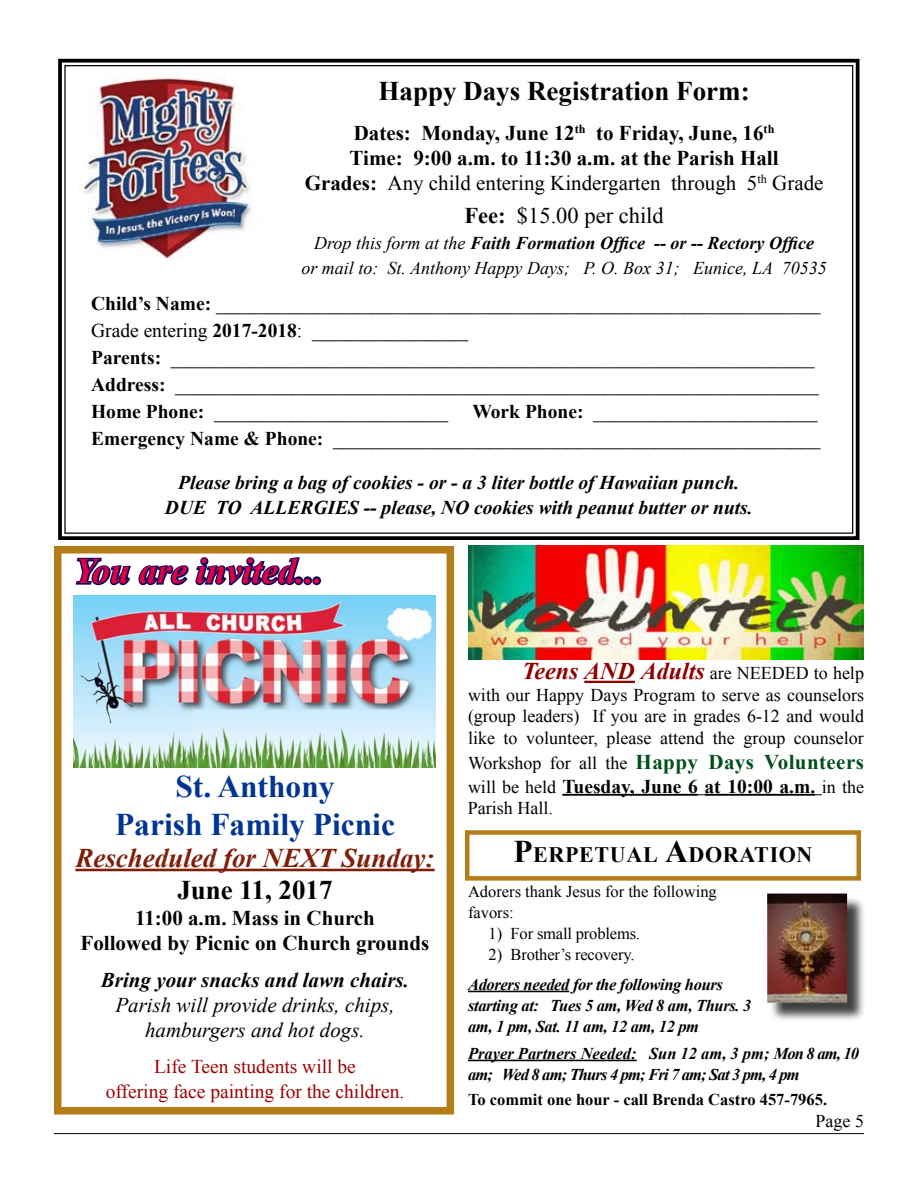
<style>
.page{position:relative;width:918px;height:1188px;background:#fff}
.page>*{position:absolute;margin:0;border:0;box-sizing:border-box;transform-origin:0 0}
.t1{font:italic 700 36px "Times New Roman";color:#df0042}
.t2{font:700 31.5px/37.8px "Times New Roman";color:#003593;text-align:center}
.t3{font:700 27px "Times New Roman";color:#000}
.t4{font:italic 700 27px "Times New Roman";color:#7f1e09}
.t5{font:22.5px "Times New Roman";color:#000}
.t6{font:700 22.05px "Times New Roman";letter-spacing:.03em;color:#000}
.t7{font:700 21px/25.2px "Times New Roman";color:#000;text-align:center}
.t8{font:italic 21px/25.2px "Times New Roman";color:#000;text-align:center}
.t9{font:700 21px "Times New Roman";letter-spacing:.02em;color:#004e1a}
.t10{font:italic 700 21px "Times New Roman";color:#000}
.t11{font:19.5px/27px "Times New Roman";color:#000}
.t12{font:italic 700 19.5px/25.5px "Times New Roman";color:#000;text-align:center}
.t13{font:19.5px/25.2px "Times New Roman";color:#9d0000;text-align:center}
.t14{font:700 19.5px "Times New Roman";color:#000}
.t15{font:18px/21.6px "Times New Roman";color:#000;text-align:justify}
.t16{font:italic 18px/25.5px "Times New Roman";color:#000;text-align:center}
.t17{font:italic 700 16.5px/21px "Times New Roman";letter-spacing:-.02em;color:#000}
.t18{font:16.5px/21px "Times New Roman";color:#000}
.t19{font:italic 700 16.5px/21px "Times New Roman";color:#000}
.t20{font:700 16.5px "Times New Roman";color:#000}
.s1{font-weight:400}
.s2{font-weight:700}
.s3{font-weight:700;font-style:italic;font-size:24px;color:#8d0000}
.s4{font-weight:400;font-size:18px;color:#000}
.s5{font-weight:400;font-size:18px}
.s6{font-size:31.5px}
</style>
<div class="page">
<hr style="left:468px;top:991px;width:101px;height:1px;background:#000">
<hr style="left:468px;top:1060px;width:169px;height:1px;background:#000">
<div style="left:54px;top:546px;width:400px;height:568px;border:8px solid #b47d19"></div>
<hr style="left:54px;top:1133px;width:810px;height:1px;background:#000">
<div style="left:769px;top:896px;width:103px;height:134px;background:#000;opacity:.75"></div>
<img style="left:767px;top:894px;width:80px;height:109px">
<div style="left:465px;top:830px;width:396px;height:51px;border:4px solid #b47d19"></div>
<svg style="left:74px;top:553px;width:250px;height:43px"></svg>
<hr style="left:75px;top:869px;width:360px;height:2px;background:#7f1e09">
<img style="left:74px;top:596px;width:361px;height:171px">
<svg style="left:58px;top:58px;width:802px;height:482px"></svg>
<img style="left:71px;top:69px;width:190px;height:198px">
<hr style="left:584px;top:681px;width:51px;height:2px;background:#8d0000">
<hr style="left:562px;top:794px;width:136px;height:2px;background:#000">
<hr style="left:705px;top:794px;width:110px;height:2px;background:#000">
<img style="left:468px;top:545px;width:396px;height:114px">
<h3 class="t3" style="left:379px;top:72px;width:373px">Happy Days Registration Form:</h3>
<p class="t7" style="left:305px;top:120px;width:520px">Dates: Monday, June 12<sup>th</sup> to Friday, June, 16<sup>th<br></sup>Time: 9:00 a.m. to 11:30 a.m. at the Parish Hall<br>Grades: <span class="s1">Any child entering Kindergarten through 5</span><sup>th</sup> <span class="s1">Grade</span></p>
<p class="t5" style="left:464px;top:201px;width:201px"><span class="s2">Fee:</span> $15.00 per child</p>
<p class="t16" style="left:301px;top:230px;width:527px">Drop this form at the <span class="s2">Faith Formation Office -- or -- Rectory Office<br></span>or mail to: St. Anthony Happy Days; P. O. Box 31; Eunice, LA 70535</p>
<p class="t11" style="left:91px;top:290px;width:731px"><span class="s2">Child’s Name:</span> ______________________________________________________________ Grade entering <span class="s2">2017-2018</span>: ________________<br><span class="s2">Parents:</span> __________________________________________________________________ <span class="s2">Address:</span> __________________________________________________________________ <span class="s2">Home Phone:</span> ________________________ <span class="s2">Work Phone:</span> _______________________ <span class="s2">Emergency Name &amp; Phone:</span> __________________________________________________</p>
<p class="t12" style="left:165px;top:469px;width:589px">Please bring a bag of cookies - or - a 3 liter bottle of Hawaiian punch.<br>DUE TO ALLERGIES -- please, NO cookies with peanut butter or nuts.</p>
<h1 class="t1" style="left:74px;top:546px;width:251px">You are invited...</h1>
<h2 class="t2" style="left:115px;top:767px;width:282px">St. Anthony<br>Parish Family Picnic</h2>
<h3 class="t4" style="left:75px;top:839px;width:361px">Rescheduled for NEXT Sunday:</h3>
<h3 class="t3" style="left:177px;top:872px;width:157px">June 11, 2017</h3>
<p class="t7" style="left:81px;top:904px;width:350px">11:00 a.m. Mass in Church<br>Followed by Picnic on Church grounds</p>
<p class="t10" style="left:101px;top:965px;width:310px">Bring your snacks and lawn chairs.</p>
<p class="t8" style="left:115px;top:992px;width:281px">Parish will provide drinks, chips, hamburgers and hot dogs.</p>
<p class="t13" style="left:106px;top:1053px;width:300px">Life Teen students will be<br>offering face painting for the children.</p>
<p class="t15" style="left:468px;top:662px;width:398px;text-indent:54px"><span class="s3">Teens AND Adults</span> are NEEDED to help with our Happy Days Program to serve as counselors (group leaders) If you are in grades 6-12 and would like to volunteer, please attend the group counselor</p>
<p class="t9" style="left:468px;top:748px;width:397px"><span class="s4">Workshop for all the</span> Happy Days Volunteers</p>
<p class="t14" style="left:468px;top:773px;width:398px"><span class="s5">will be held</span> Tuesday, June 6 at 10:00 a.m. <span class="s5">in the</span></p>
<p class="t15" style="left:468px;top:797px;width:86px">Parish Hall.</p>
<p class="t6" style="left:513px;top:839px;width:301px"><span class="s6">P</span>ERPETUAL <span class="s6">A</span>DORATION</p>
<p class="t18" style="left:468px;top:880px;width:250px">Adorers thank Jesus for the following favors:</p>
<p class="t18" style="left:489px;top:922px;width:153px">1) For small problems.</p>
<p class="t18" style="left:489px;top:943px;width:147px">2) Brother’s recovery.</p>
<p class="t17" style="left:468px;top:973px;width:285px">Adorers needed for the following hours starting at: Tues 5 am, Wed 8 am, Thurs. 3 am, 1 pm, Sat. 11 am, 12 am, 12 pm</p>
<p class="t19" style="left:468px;top:1042px;width:393px">Prayer Partners Needed: Sun 12 am, 3 pm; Mon 8 am, 10 am; Wed 8 am; Thurs 4 pm; Fri 7 am; Sat 3 pm, 4 pm</p>
<p class="t20" style="left:468px;top:1089px;width:361px">To commit one hour - call Brenda Castro 457-7965.</p>
<p class="t15" style="left:816px;top:1110px;width:50px">Page 5</p>
</div>
